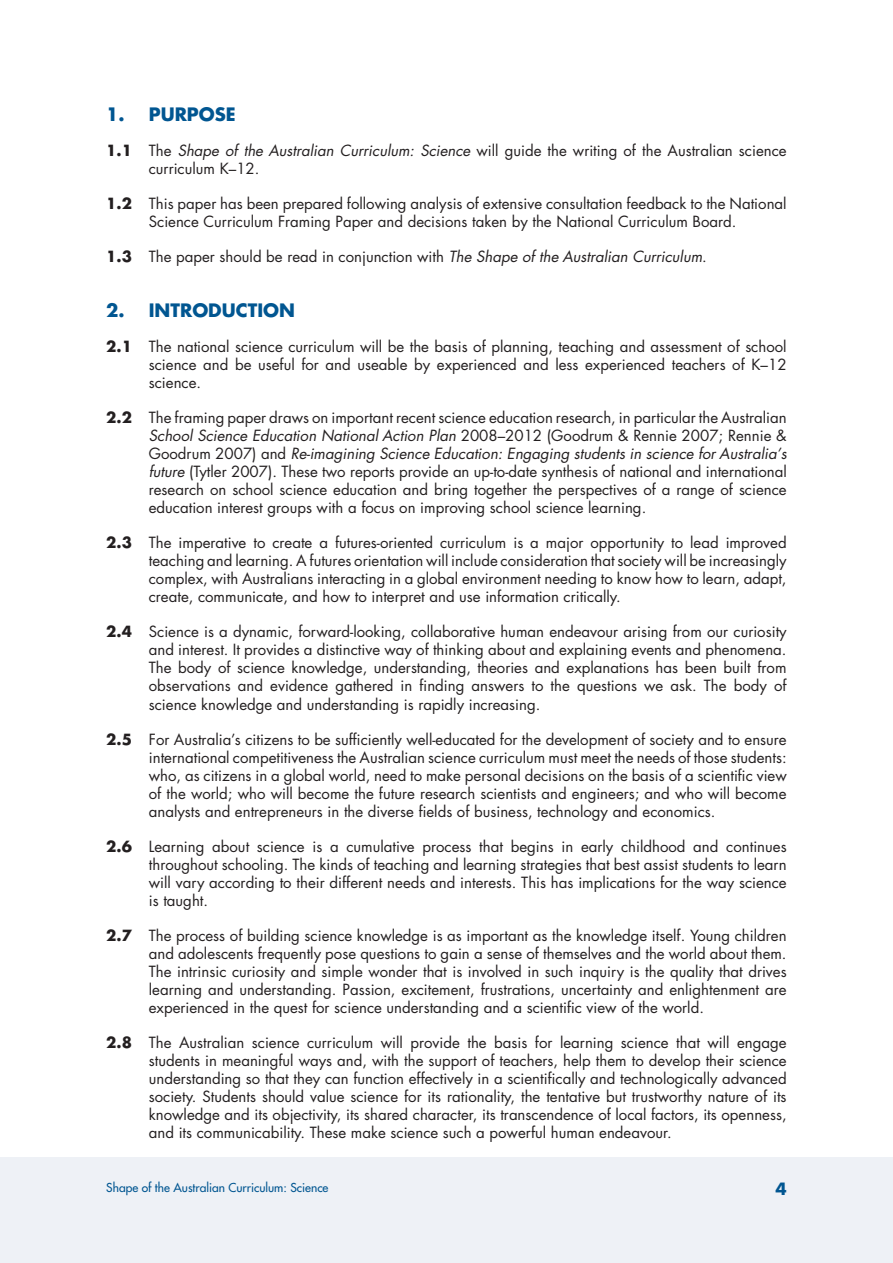
<style>
.page{position:relative;width:893px;height:1263px;background:#fff}
.page>*{position:absolute;margin:0;border:0;box-sizing:border-box;transform-origin:0 0}
.Heading_1{font:700 18px "Futura";color:#015691}
.t1{font:700 16.5px "Futura";color:#015691}
.Body_Indent_1{font:15px/18px "Futura";color:#231f20;text-align:justify}
.t2{font:12px "Futura";color:#015691}
.s1{font-weight:700}
.s2{font-style:italic}
</style>
<div class="page">
<div style="left:0;top:1158px;width:893px;height:105px;background:#eef1f6"></div>
<p class="Heading_1" style="left:106px;top:101px;width:131px">1. PURPOSE</p>
<p class="Body_Indent_1" style="left:149px;top:141px;width:639px;text-indent:-43px"><span class="s1">1.1</span> The <span class="s2">Shape of the Australian Curriculum: Science</span> will guide the writing of the Australian science curriculum K–12.</p>
<p class="Body_Indent_1" style="left:106px;top:194px;width:682px;text-align:center"><span class="s1">1.2</span> This paper has been prepared following analysis of extensive consultation feedback to the National<br>Science Curriculum Framing Paper and decisions taken by the National Curriculum Board.</p>
<p class="Body_Indent_1" style="left:106px;top:247px;width:602px"><span class="s1">1.3</span> The paper should be read in conjunction with <span class="s2">The Shape of the Australian Curriculum</span>.</p>
<p class="Heading_1" style="left:106px;top:298px;width:190px">2. INTRODUCTION</p>
<p class="Body_Indent_1" style="left:149px;top:338px;width:639px;text-indent:-43px"><span class="s1">2.1</span> The national science curriculum will be the basis of planning, teaching and assessment of school science and be useful for and useable by experienced and less experienced teachers of K–12 science.</p>
<p class="Body_Indent_1" style="left:149px;top:409px;width:639px;text-indent:-43px"><span class="s1">2.2</span> The framing paper draws on important recent science education research, in particular the Australian <span class="s2">School Science Education National Action Plan</span> 2008–2012 (Goodrum &amp; Rennie 2007; Rennie &amp; Goodrum 2007) and <span class="s2">Re-imagining Science Education: Engaging students in science for Australia’s future</span> (Tytler 2007). These two reports provide an up-to-date synthesis of national and international research on school science education and bring together the perspectives of a range of science education interest groups with a focus on improving school science learning.</p>
<p class="Body_Indent_1" style="left:149px;top:534px;width:639px;text-indent:-43px"><span class="s1">2.3</span> The imperative to create a futures-oriented curriculum is a major opportunity to lead improved teaching and learning. A futures orientation will include consideration that society will be increasingly complex, with Australians interacting in a global environment needing to know how to learn, adapt, create, communicate, and how to interpret and use information critically.</p>
<p class="Body_Indent_1" style="left:149px;top:623px;width:639px;text-indent:-43px"><span class="s1">2.4</span> Science is a dynamic, forward-looking, collaborative human endeavour arising from our curiosity and interest. It provides a distinctive way of thinking about and explaining events and phenomena.<br>The body of science knowledge, understanding, theories and explanations has been built from observations and evidence gathered in finding answers to the questions we ask. The body of science knowledge and understanding is rapidly increasing.</p>
<p class="Body_Indent_1" style="left:149px;top:730px;width:639px;text-indent:-43px"><span class="s1">2.5</span> For Australia’s citizens to be sufficiently well-educated for the development of society and to ensure international competitiveness the Australian science curriculum must meet the needs of those students: who, as citizens in a global world, need to make personal decisions on the basis of a scientific view of the world; who will become the future research scientists and engineers; and who will become analysts and entrepreneurs in the diverse fields of business, technology and economics.</p>
<p class="Body_Indent_1" style="left:149px;top:837px;width:639px;text-indent:-43px"><span class="s1">2.6</span> Learning about science is a cumulative process that begins in early childhood and continues throughout schooling. The kinds of teaching and learning strategies that best assist students to learn will vary according to their different needs and interests. This has implications for the way science is taught.</p>
<p class="Body_Indent_1" style="left:149px;top:926px;width:639px;text-indent:-43px"><span class="s1">2.7</span> The process of building science knowledge is as important as the knowledge itself. Young children and adolescents frequently pose questions to gain a sense of themselves and the world about them.<br>The intrinsic curiosity and simple wonder that is involved in such inquiry is the quality that drives learning and understanding. Passion, excitement, frustrations, uncertainty and enlightenment are experienced in the quest for science understanding and a scientific view of the world.</p>
<p class="Body_Indent_1" style="left:149px;top:1033px;width:639px;text-indent:-43px"><span class="s1">2.8</span> The Australian science curriculum will provide the basis for learning science that will engage students in meaningful ways and, with the support of teachers, help them to develop their science understanding so that they can function effectively in a scientifically and technologically advanced society. Students should value science for its rationality, the tentative but trustworthy nature of its knowledge and its objectivity, its shared character, its transcendence of local factors, its openness, and its communicability. These make science such a powerful human endeavour.</p>
<p class="t2" style="left:106px;top:1179px;width:224px">Shape of the Australian Curriculum: Science</p>
<p class="t1" style="left:775px;top:1178px;width:13px">4</p>
</div>
